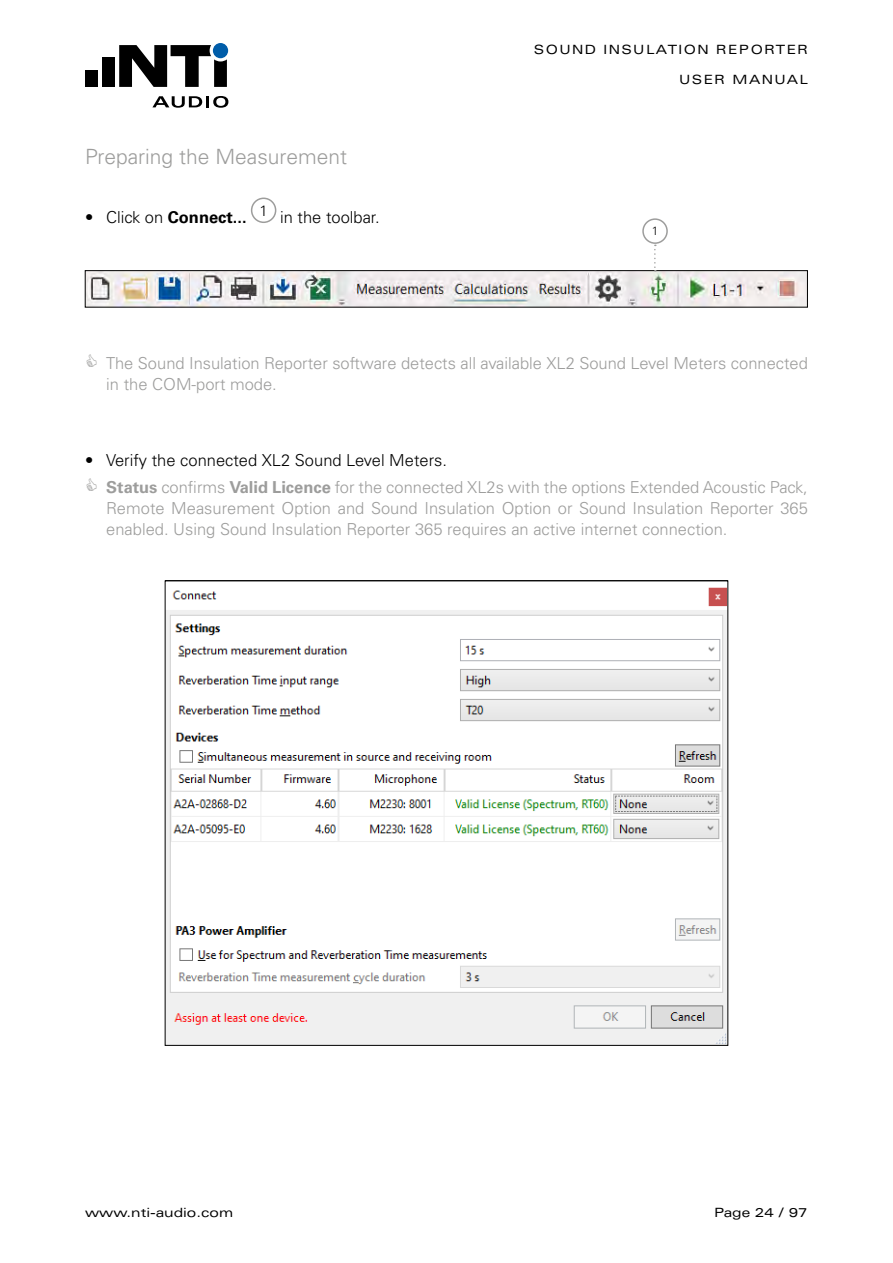
<style>
.page{position:relative;width:893px;height:1263px;background:#fff}
.page>*{position:absolute;margin:0;border:0;box-sizing:border-box;transform-origin:0 0}
.t1{font:300 21px "Univers LT Std";color:#9d9d9c}
.t2{font:300 16.5px/21px "Univers LT Std";color:#9d9d9c}
.t3{font:300 16.5px "Univers LT Std";color:#000}
.t4{font:expanded 12.75px "Univers LT Std";letter-spacing:.11em;color:#000}
.t5{font:expanded 12.75px "Univers LT Std";color:#000}
.t6{font:300 12px "Univers LT Std";color:#000}
.s1{font-weight:700}
.s2{color:#000}
</style>
<div class="page">
<div style="left:251px;top:198px;width:25px;height:25px;border:2px solid #9d9d9c;border-radius:50%"></div>
<img style="left:87px;top:272px;width:719px;height:33px">
<div style="left:85px;top:270px;width:723px;height:37px;border:1px solid #000"></div>
<div style="left:642px;top:218px;width:26px;height:26px;border:2px solid #9d9d9c;border-radius:50%"></div>
<svg style="left:654px;top:245px;width:2px;height:27px"></svg>
<img style="left:167px;top:587px;width:559px;height:456px">
<div style="left:102px;top:58px;width:13px;height:29px;background:#000"></div>
<div style="left:85px;top:71px;width:13px;height:16px;background:#000"></div>
<svg style="left:152px;top:96px;width:76px;height:12px"></svg>
<svg style="left:119px;top:45px;width:108px;height:42px"></svg>
<div style="left:213px;top:43px;width:15px;height:15px;background:#005da9;border-radius:50%"></div>
<p class="t1" style="left:85px;top:144px;width:264px">Preparing the Measurement</p>
<p class="t3" style="left:85px;top:207px;width:296px">• Click on <span class="s1">Connect...</span> <sup>1</sup> in the toolbar.</p>
<p class="t4" style="left:534px;top:42px;width:276px">SOUND INSULATION REPORTER</p>
<p class="t4" style="left:679px;top:72px;width:130px">USER MANUAL</p>
<p class="t6" style="left:652px;top:224px;width:8px">1</p>
<p class="t2" style="left:106px;top:352px;width:703px">The Sound Insulation Reporter software detects all available XL2 Sound Level Meters connected in the COM-port mode.</p>
<p class="t2" style="left:106px;top:446px;width:703px;line-height:27.6px;text-indent:-21px"><span class="s2">• Verify the connected XL2 Sound Level Meters.<br></span><span class="s1">Status</span> confirms <span class="s1">Valid Licence</span> for the connected XL2s with the options Extended Acoustic Pack,</p>
<p class="t2" style="left:106px;top:498px;width:703px">Remote Measurement Option and Sound Insulation Option or Sound Insulation Reporter 365 enabled. Using Sound Insulation Reporter 365 requires an active internet connection.</p>
<p class="t5" style="left:85px;top:1205px;width:150px">www.nti-audio.com</p>
<p class="t4" style="left:714px;top:1205px;width:95px">Page 24 / 97</p>
</div>
